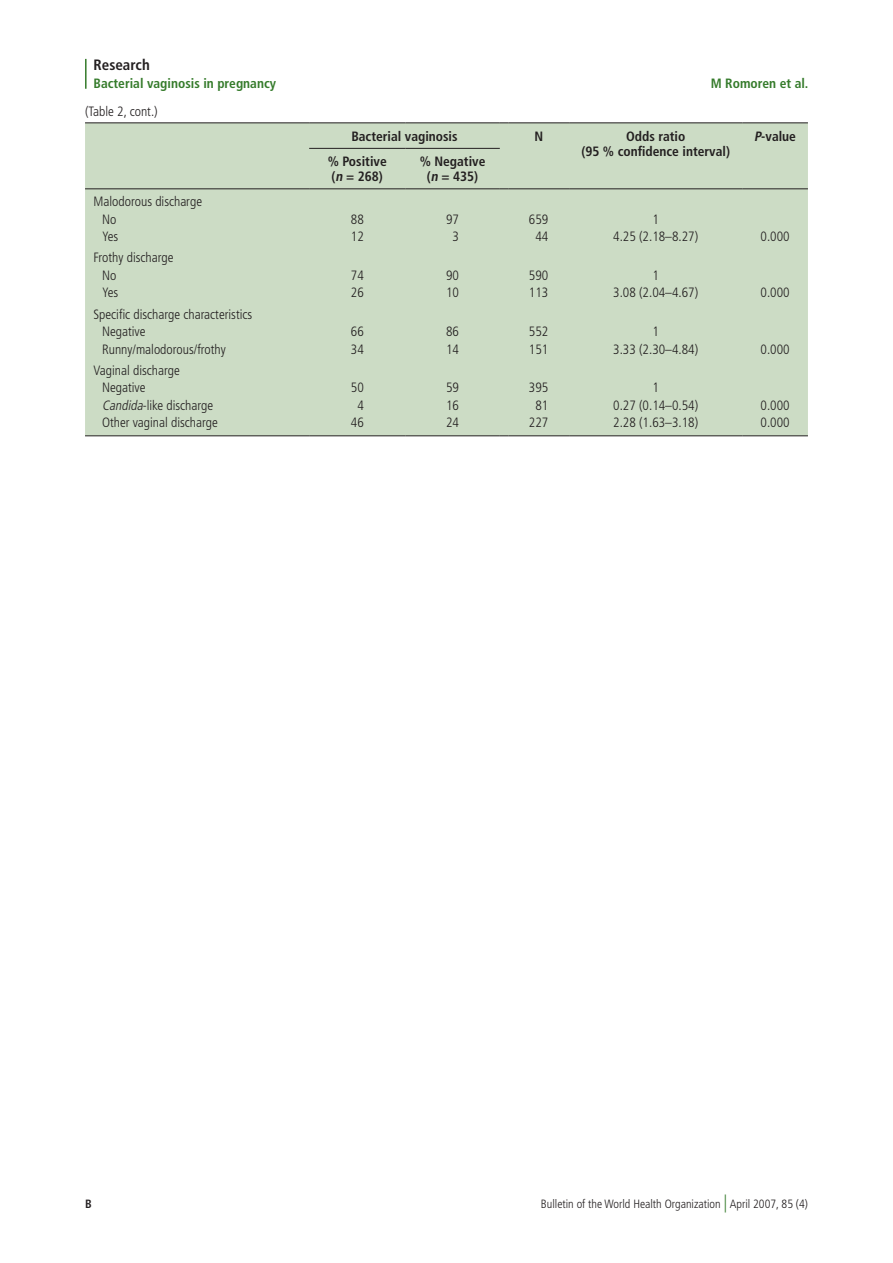
<style>
.page{position:relative;width:893px;height:1263px;background:#fff}
.page>*{position:absolute;margin:0;border:0;box-sizing:border-box;transform-origin:0 0}
.t1{font:700 condensed 15px "Frutiger LT Std";color:#231f20}
.t2{font:300 condensed 13.5px/17.4px "Frutiger LT Std";color:#231f20}
.t3{font:700 condensed 13.5px/15px "Frutiger LT Std";color:#231f20;text-align:center}
.t4{font:700 condensed 13.5px "Frutiger LT Std";color:#357b2b}
.t5{font:300 condensed 12px "Frutiger LT Std";color:#231f20}
.s1{font-style:italic}
.s2{font-size:18px;color:#357b2b}
</style>
<div class="page">
<hr style="left:85px;top:59px;width:2px;height:30px;background:#357b2b">
<div style="left:85px;top:123px;width:723px;height:313px;background:#ccdcc5"></div>
<hr style="left:508px;top:122px;width:61px;height:1px;background:#231f20">
<hr style="left:569px;top:122px;width:173px;height:1px;background:#231f20">
<hr style="left:742px;top:122px;width:66px;height:1px;background:#231f20">
<hr style="left:508px;top:188px;width:61px;height:1px;background:#231f20">
<hr style="left:569px;top:188px;width:173px;height:1px;background:#231f20">
<hr style="left:742px;top:188px;width:66px;height:1px;background:#231f20">
<hr style="left:85px;top:122px;width:224px;height:1px;background:#231f20">
<hr style="left:309px;top:122px;width:96px;height:1px;background:#231f20">
<hr style="left:405px;top:122px;width:95px;height:1px;background:#231f20">
<hr style="left:309px;top:148px;width:96px;height:1px;background:#231f20">
<hr style="left:405px;top:148px;width:95px;height:1px;background:#231f20">
<hr style="left:85px;top:188px;width:224px;height:1px;background:#231f20">
<hr style="left:309px;top:188px;width:96px;height:1px;background:#231f20">
<hr style="left:405px;top:188px;width:95px;height:1px;background:#231f20">
<hr style="left:85px;top:436px;width:224px;height:1px;background:#231f20">
<hr style="left:309px;top:436px;width:96px;height:1px;background:#231f20">
<hr style="left:405px;top:436px;width:95px;height:1px;background:#231f20">
<hr style="left:508px;top:436px;width:61px;height:1px;background:#231f20">
<hr style="left:569px;top:436px;width:173px;height:1px;background:#231f20">
<hr style="left:742px;top:436px;width:66px;height:1px;background:#231f20">
<p class="t1" style="left:94px;top:56px;width:58px">Research</p>
<p class="t4" style="left:94px;top:75px;width:184px">Bacterial vaginosis in pregnancy</p>
<p class="t4" style="left:711px;top:75px;width:99px">M Romoren et al.</p>
<p class="t3" style="left:351px;top:129px;width:108px">Bacterial vaginosis</p>
<p class="t3" style="left:534px;top:128px;width:10px">N</p>
<p class="t3" style="left:581px;top:128px;width:150px">Odds ratio<br>(95 % confidence interval)</p>
<p class="t3" style="left:754px;top:128px;width:43px"><span class="s1">P</span>-value</p>
<p class="t3" style="left:328px;top:154px;width:61px;text-align:left">% Positive (<span class="s1">n</span> = 268)</p>
<p class="t3" style="left:420px;top:154px;width:67px">% Negative (<span class="s1">n</span> = 435)</p>
<p class="t2" style="left:102px;top:193px;width:102px;text-indent:-9px">Malodorous discharge<br>No</p>
<p class="t2" style="left:85px;top:103px;width:74px">(Table 2, cont.)</p>
<p class="t2" style="left:351px;top:210px;width:14px">88</p>
<p class="t2" style="left:446px;top:210px;width:14px">97</p>
<p class="t2" style="left:529px;top:210px;width:21px">659</p>
<p class="t2" style="left:652px;top:210px;width:8px">1</p>
<p class="t2" style="left:102px;top:228px;width:18px">Yes</p>
<p class="t2" style="left:351px;top:228px;width:14px">12</p>
<p class="t2" style="left:452px;top:228px;width:8px">3</p>
<p class="t2" style="left:535px;top:228px;width:14px">44</p>
<p class="t2" style="left:613px;top:228px;width:87px">4.25 (2.18–8.27)</p>
<p class="t2" style="left:760px;top:228px;width:31px">0.000</p>
<p class="t2" style="left:102px;top:249px;width:73px;text-indent:-9px">Frothy discharge<br>No</p>
<p class="t2" style="left:351px;top:267px;width:14px">74</p>
<p class="t2" style="left:446px;top:267px;width:14px">90</p>
<p class="t2" style="left:529px;top:267px;width:21px">590</p>
<p class="t2" style="left:652px;top:267px;width:8px">1</p>
<p class="t2" style="left:102px;top:284px;width:18px">Yes</p>
<p class="t2" style="left:351px;top:284px;width:14px">26</p>
<p class="t2" style="left:446px;top:284px;width:14px">10</p>
<p class="t2" style="left:529px;top:284px;width:21px">113</p>
<p class="t2" style="left:613px;top:284px;width:87px">3.08 (2.04–4.67)</p>
<p class="t2" style="left:760px;top:284px;width:31px">0.000</p>
<p class="t2" style="left:102px;top:305px;width:152px;text-indent:-9px">Specific discharge characteristics<br>Negative</p>
<p class="t2" style="left:351px;top:323px;width:14px">66</p>
<p class="t2" style="left:446px;top:323px;width:14px">86</p>
<p class="t2" style="left:529px;top:323px;width:21px">552</p>
<p class="t2" style="left:652px;top:323px;width:8px">1</p>
<p class="t2" style="left:102px;top:340px;width:125px">Runny/malodorous/frothy</p>
<p class="t2" style="left:351px;top:340px;width:14px">34</p>
<p class="t2" style="left:446px;top:340px;width:14px">14</p>
<p class="t2" style="left:529px;top:340px;width:21px">151</p>
<p class="t2" style="left:613px;top:340px;width:87px">3.33 (2.30–4.84)</p>
<p class="t2" style="left:760px;top:340px;width:31px">0.000</p>
<p class="t2" style="left:102px;top:362px;width:79px;text-indent:-9px">Vaginal discharge<br>Negative</p>
<p class="t2" style="left:351px;top:379px;width:14px">50</p>
<p class="t2" style="left:446px;top:379px;width:14px">59</p>
<p class="t2" style="left:529px;top:379px;width:21px">395</p>
<p class="t2" style="left:652px;top:379px;width:8px">1</p>
<p class="t2" style="left:102px;top:397px;width:113px"><span class="s1">Candida</span>-like discharge</p>
<p class="t2" style="left:357px;top:397px;width:8px">4</p>
<p class="t2" style="left:446px;top:397px;width:14px">16</p>
<p class="t2" style="left:535px;top:397px;width:14px">81</p>
<p class="t2" style="left:613px;top:397px;width:87px">0.27 (0.14–0.54)</p>
<p class="t2" style="left:760px;top:397px;width:31px">0.000</p>
<p class="t2" style="left:102px;top:414px;width:117px">Other vaginal discharge</p>
<p class="t2" style="left:351px;top:414px;width:14px">46</p>
<p class="t2" style="left:446px;top:414px;width:14px">24</p>
<p class="t2" style="left:529px;top:414px;width:21px">227</p>
<p class="t2" style="left:613px;top:414px;width:87px">2.28 (1.63–3.18)</p>
<p class="t2" style="left:760px;top:414px;width:31px">0.000</p>
<p class="t5" style="left:541px;top:1197px;width:268px">Bulletin of the World Health Organization <span class="s2">|</span> April 2007, 85 (4)</p>
</div>
